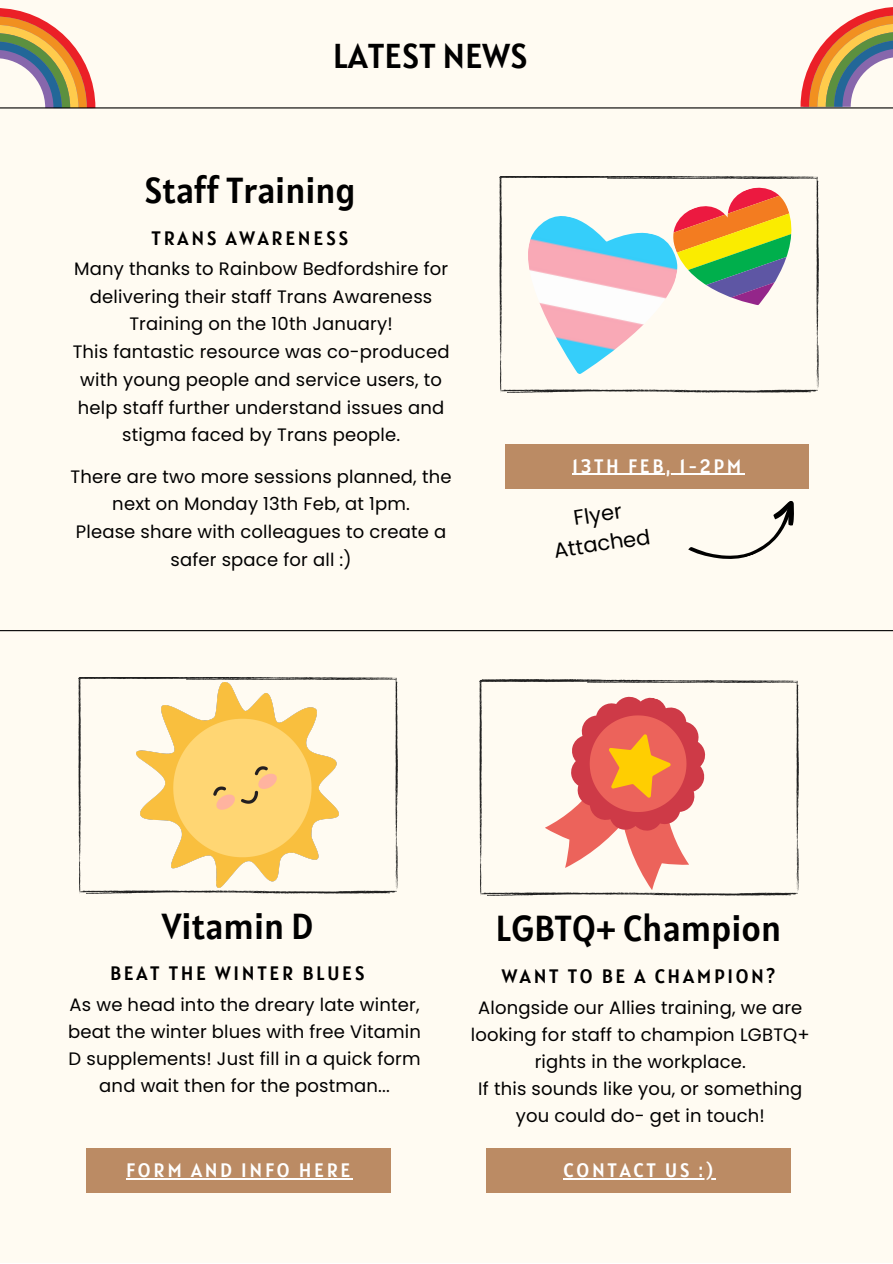
<style>
.page{position:relative;width:893px;height:1264px;background:#fff}
.page>*{position:absolute;margin:0;border:0;box-sizing:border-box;transform-origin:0 0}
.t1{font:36px "Alatsi";color:#000}
.t2{font:34.35px "Alatsi";color:#000}
.t3{font:21px/29.2px "Poppins";color:#000;text-align:center}
.t4{font:19.35px "Alatsi";letter-spacing:.14em;color:#000}
.t5{font:19.35px "Alatsi";letter-spacing:.14em;color:#fff}
.t6{font:18px/27.8px "Poppins";letter-spacing:.01em;color:#000;text-align:center}
</style>
<div class="page">
<div style="left:0;top:0;width:892px;height:1262px;background:#fffbf2"></div>
<div style="left:86px;top:1148px;width:304px;height:44px;background:#bb8b64"></div>
<img style="left:79px;top:677px;width:319px;height:216px">
<img style="left:136px;top:682px;width:202px;height:205px">
<div style="left:486px;top:1148px;width:304px;height:44px;background:#bb8b64"></div>
<img style="left:479px;top:679px;width:319px;height:216px">
<svg style="left:536px;top:681px;width:184px;height:215px"></svg>
<hr style="left:126px;top:1178px;width:227px;height:1px;background:#fff">
<hr style="left:563px;top:1178px;width:152px;height:1px;background:#fff">
<svg style="left:0;top:8px;width:95px;height:99px"></svg>
<svg style="left:800px;top:7px;width:92px;height:100px"></svg>
<hr style="left:0;top:107px;width:892px;height:1px;background:#000">
<div style="left:505px;top:444px;width:303px;height:44px;background:#bb8b64"></div>
<img style="left:499px;top:176px;width:319px;height:216px">
<svg style="left:667px;top:185px;width:137px;height:120px"></svg>
<img style="left:507px;top:210px;width:176px;height:164px">
<svg style="left:688px;top:501px;width:106px;height:58px"></svg>
<hr style="left:572px;top:473px;width:172px;height:2px;background:#fff">
<hr style="left:0;top:630px;width:892px;height:1px;background:#000">
<h2 class="t2" style="left:333px;top:34px;width:196px">LATEST NEWS</h2>
<h1 class="t1" style="left:144px;top:167px;width:213px">Staff Training</h1>
<p class="t4" style="left:151px;top:225px;width:198px">TRANS AWARENESS</p>
<p class="t6" style="left:73px;top:255px;width:378px">Many thanks to Rainbow Bedfordshire for delivering their staff Trans Awareness Training on the 10th January!<br>This fantastic resource was co-produced with young people and service users, to help staff further understand issues and stigma faced by Trans people.</p>
<p class="t6" style="left:71px;top:462px;width:382px">There are two more sessions planned, the next on Monday 13th Feb, at 1pm.<br>Please share with colleagues to create a safer space for all :)</p>
<p class="t5" style="left:572px;top:453px;width:171px">13TH FEB, 1-2PM</p>
<p class="t3" style="left:547px;top:507px;width:98px;rotate:-9deg">Flyer<br>Attached</p>
<h1 class="t1" style="left:162px;top:902px;width:153px">Vitamin D</h1>
<h1 class="t1" style="left:495px;top:904px;width:287px">LGBTQ+ Champion</h1>
<p class="t4" style="left:110px;top:960px;width:256px">BEAT THE WINTER BLUES</p>
<p class="t4" style="left:501px;top:963px;width:275px">WANT TO BE A CHAMPION?</p>
<p class="t6" style="left:68px;top:991px;width:354px;line-height:27px">As we head into the dreary late winter, beat the winter blues with free Vitamin D supplements! Just fill in a quick form and wait then for the postman...</p>
<p class="t6" style="left:471px;top:993px;width:340px;line-height:27px">Alongside our Allies training, we are looking for staff to champion LGBTQ+ rights in the workplace.<br>If this sounds like you, or something you could do- get in touch!</p>
<p class="t5" style="left:126px;top:1157px;width:226px">FORM AND INFO HERE</p>
<p class="t5" style="left:563px;top:1157px;width:151px">CONTACT US :)</p>
</div>
